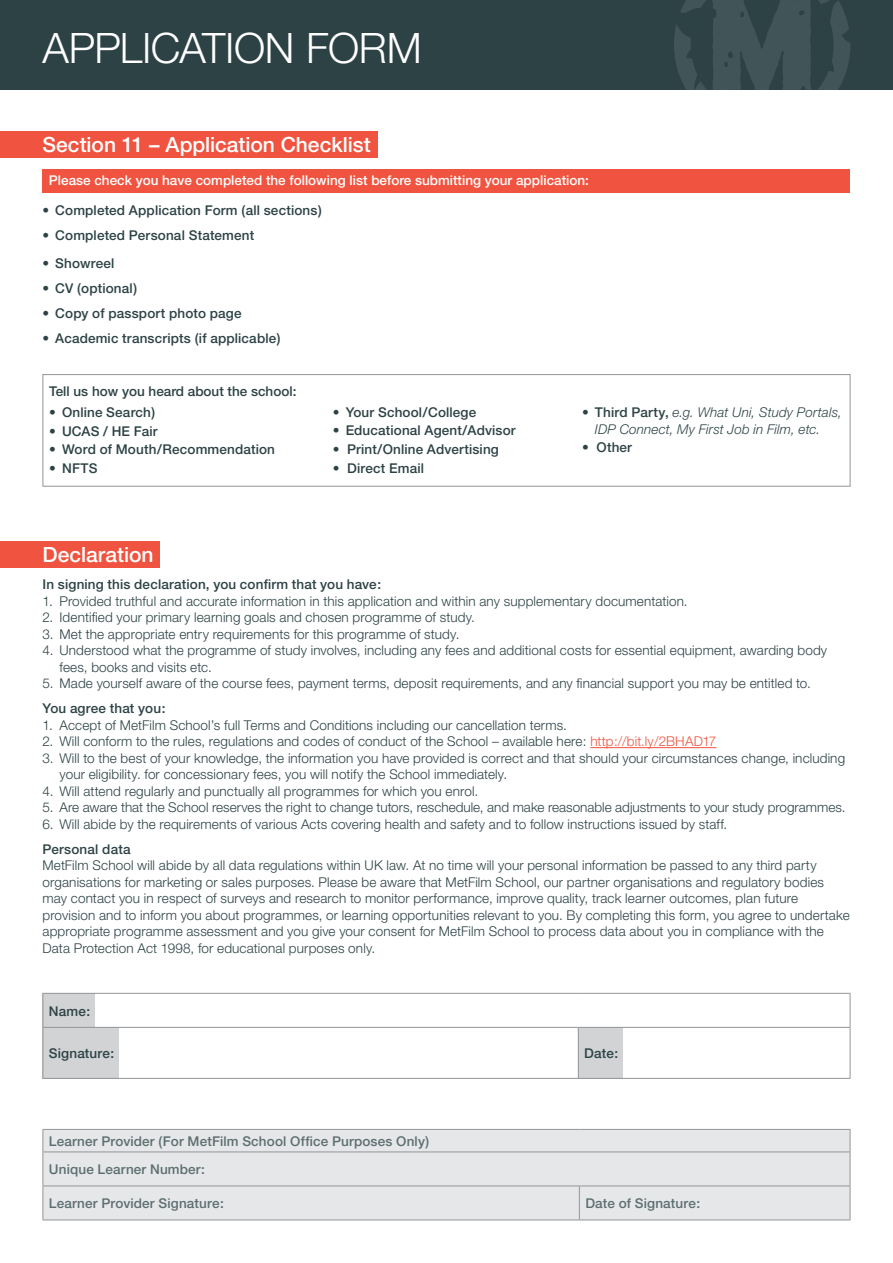
<style>
.page{position:relative;width:893px;height:1263px;background:#fff}
.page>*{position:absolute;margin:0;border:0;box-sizing:border-box;transform-origin:0 0}
.t1{font:300 42px "Helvetica Neue";letter-spacing:-.01em;color:#fff}
.t2{font:500 21px "Helvetica Neue";color:#fff}
.t3{font:300 13.5px/16.5px "Helvetica Neue";letter-spacing:.01em;color:#2d4245}
.t4{font:500 13.5px "Helvetica Neue";letter-spacing:.01em;color:#2d4245}
.t5{font:500 13.5px/28.2px "Helvetica Neue";letter-spacing:.01em;color:#5d6e71}
.t6{font:500 13.5px "Helvetica Neue";color:#fff}
.t7{font:italic 300 13.5px/16.5px "Helvetica Neue";letter-spacing:.01em;color:#2d4245}
.s1{font-weight:500;font-style:normal}
.s2{color:#f0533f}
</style>
<div class="page">
<div style="left:0;top:0;width:893px;height:89px;background:#2d4245"></div>
<svg style="left:674px;top:0;width:176px;height:90px"></svg>
<div style="left:0;top:132px;width:377px;height:26px;background:#f0533f"></div>
<div style="left:43px;top:169px;width:807px;height:23px;background:#f0533f"></div>
<div style="left:578px;top:1027px;width:45px;height:51px;background:#d1d3d4"></div>
<div style="left:43px;top:993px;width:52px;height:34px;background:#d1d3d4"></div>
<div style="left:43px;top:1027px;width:76px;height:51px;background:#d1d3d4"></div>
<div style="left:0;top:541px;width:160px;height:26px;background:#f0533f"></div>
<hr style="left:590px;top:747px;width:126px;height:1px;background:#f0533f">
<hr style="left:43px;top:993px;width:535px;height:1px;background:#939598">
<hr style="left:43px;top:994px;width:1px;height:33px;background:#939598">
<hr style="left:578px;top:993px;width:272px;height:1px;background:#939598">
<hr style="left:850px;top:994px;width:1px;height:33px;background:#939598">
<hr style="left:43px;top:1027px;width:535px;height:1px;background:#939598">
<hr style="left:43px;top:1028px;width:1px;height:50px;background:#939598">
<hr style="left:578px;top:1027px;width:272px;height:1px;background:#939598">
<hr style="left:578px;top:1028px;width:1px;height:50px;background:#939598">
<hr style="left:850px;top:1028px;width:1px;height:50px;background:#939598">
<hr style="left:43px;top:1078px;width:535px;height:1px;background:#939598">
<hr style="left:578px;top:1078px;width:272px;height:1px;background:#939598">
<div style="left:44px;top:1130px;width:806px;height:89px;background:#e6e7e8"></div>
<hr style="left:43px;top:1129px;width:536px;height:1px;background:#939598">
<svg style="left:43px;top:1130px;width:1px;height:21px"></svg>
<hr style="left:579px;top:1129px;width:271px;height:1px;background:#939598">
<svg style="left:850px;top:1130px;width:1px;height:21px"></svg>
<hr style="left:43px;top:1151px;width:536px;height:1px;background:#939598">
<hr style="left:43px;top:1152px;width:1px;height:33px;background:#939598">
<hr style="left:579px;top:1151px;width:271px;height:1px;background:#939598">
<hr style="left:850px;top:1152px;width:1px;height:33px;background:#939598">
<hr style="left:43px;top:1185px;width:536px;height:1px;background:#939598">
<hr style="left:43px;top:1186px;width:1px;height:33px;background:#939598">
<hr style="left:579px;top:1185px;width:271px;height:1px;background:#939598">
<hr style="left:579px;top:1186px;width:1px;height:33px;background:#939598">
<hr style="left:850px;top:1186px;width:1px;height:33px;background:#939598">
<hr style="left:43px;top:1219px;width:536px;height:1px;background:#939598">
<hr style="left:579px;top:1219px;width:271px;height:1px;background:#939598">
<div style="left:43px;top:374px;width:807px;height:113px;border:1px solid #939598"></div>
<h1 class="t1" style="left:43px;top:22px;width:381px">APPLICATION FORM</h1>
<h2 class="t2" style="left:43px;top:132px;width:330px">Section 11 – Application Checklist</h2>
<p class="t6" style="left:49px;top:172px;width:541px">Please check you have completed the following list before submitting your application:</p>
<p class="t4" style="left:43px;top:202px;width:281px">• Completed Application Form (all sections)</p>
<p class="t4" style="left:43px;top:227px;width:213px">• Completed Personal Statement</p>
<p class="t4" style="left:43px;top:255px;width:73px">• Showreel</p>
<p class="t4" style="left:43px;top:280px;width:96px">• CV (optional)</p>
<p class="t4" style="left:43px;top:305px;width:200px">• Copy of passport photo page</p>
<p class="t4" style="left:43px;top:330px;width:240px">• Academic transcripts (if applicable)</p>
<p class="t4" style="left:49px;top:383px;width:249px">Tell us how you heard about the school:</p>
<p class="t4" style="left:49px;top:404px;width:108px">• Online Search)</p>
<p class="t4" style="left:49px;top:423px;width:110px">• UCAS / HE Fair</p>
<p class="t4" style="left:49px;top:441px;width:227px">• Word of Mouth/Recommendation</p>
<p class="t4" style="left:49px;top:460px;width:50px">• NFTS</p>
<p class="t4" style="left:333px;top:404px;width:145px">• Your School/College</p>
<p class="t4" style="left:333px;top:423px;width:184px">• Educational Agent/Advisor</p>
<p class="t4" style="left:333px;top:441px;width:168px">• Print/Online Advertising</p>
<p class="t4" style="left:333px;top:460px;width:93px">• Direct Email</p>
<p class="t7" style="left:595px;top:404px;width:248px;text-indent:-13px"><span class="s1">• Third Party,</span> e.g. What Uni, Study Portals,<br>IDP Connect, My First Job in Film, etc.</p>
<p class="t4" style="left:582px;top:439px;width:51px">• Other</p>
<h2 class="t2" style="left:43px;top:542px;width:113px">Declaration</h2>
<p class="t4" style="left:43px;top:576px;width:340px">In signing this declaration, you confirm that you have:</p>
<p class="t3" style="left:43px;top:592px;width:647px">1. Provided truthful and accurate information in this application and within any supplementary documentation.</p>
<p class="t3" style="left:43px;top:609px;width:434px">2. Identified your primary learning goals and chosen programme of study.</p>
<p class="t3" style="left:43px;top:625px;width:418px">3. Met the appropriate entry requirements for this programme of study.</p>
<p class="t3" style="left:60px;top:642px;width:769px;text-indent:-17px">4. Understood what the programme of study involves, including any fees and additional costs for essential equipment, awarding body fees, books and visits etc.</p>
<p class="t3" style="left:43px;top:675px;width:770px">5. Made yourself aware of the course fees, payment terms, deposit requirements, and any financial support you may be entitled to.</p>
<p class="t4" style="left:43px;top:700px;width:125px">You agree that you:</p>
<p class="t3" style="left:43px;top:716px;width:526px">1. Accept of MetFilm School’s full Terms and Conditions including our cancellation terms.</p>
<p class="t3" style="left:43px;top:733px;width:675px">2. Will conform to the rules, regulations and codes of conduct of the School – available here: <span class="s2">http://bit.ly/2BHAD17</span></p>
<p class="t3" style="left:60px;top:749px;width:787px;text-indent:-17px">3. Will to the best of your knowledge, the information you have provided is correct and that should your circumstances change, including your eligibility. for concessionary fees, you will notify the School immediately.</p>
<p class="t3" style="left:43px;top:782px;width:437px">4. Will attend regularly and punctually all programmes for which you enrol.</p>
<p class="t3" style="left:43px;top:799px;width:804px">5. Are aware that the School reserves the right to change tutors, reschedule, and make reasonable adjustments to your study programmes.</p>
<p class="t3" style="left:43px;top:815px;width:686px">6. Will abide by the requirements of various Acts covering health and safety and to follow instructions issued by staff.</p>
<p class="t4" style="left:43px;top:841px;width:90px">Personal data</p>
<p class="t3" style="left:43px;top:857px;width:809px">MetFilm School will abide by all data regulations within UK law. At no time will your personal information be passed to any third party organisations for marketing or sales purposes. Please be aware that MetFilm School, our partner organisations and regulatory bodies may contact you in respect of surveys and research to monitor performance, improve quality, track learner outcomes, plan future provision and to inform you about programmes, or learning opportunities relevant to you. By completing this form, you agree to undertake appropriate programme assessment and you give your consent for MetFilm School to process data about you in compliance with the Data Protection Act 1998, for educational purposes only.</p>
<p class="t4" style="left:49px;top:1003px;width:43px">Name:</p>
<p class="t4" style="left:49px;top:1045px;width:67px">Signature:</p>
<p class="t4" style="left:584px;top:1045px;width:35px">Date:</p>
<p class="t5" style="left:49px;top:1127px;width:382px">Learner Provider (For MetFilm School Office Purposes Only)<br>Unique Learner Number:</p>
<p class="t5" style="left:49px;top:1189px;width:177px">Learner Provider Signature:</p>
<p class="t5" style="left:585px;top:1189px;width:116px">Date of Signature:</p>
</div>
